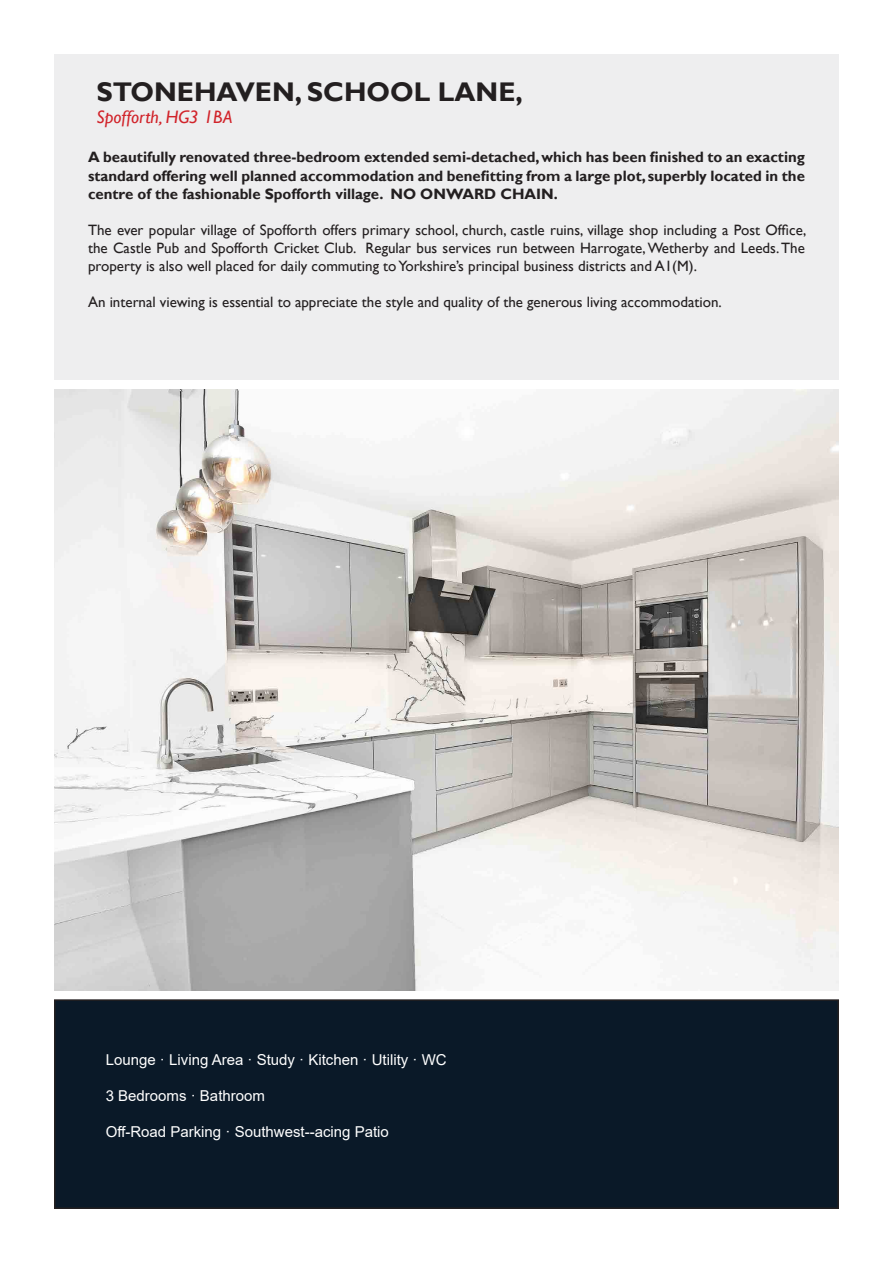
<style>
.page{position:relative;width:893px;height:1263px;background:#fff}
.page>*{position:absolute;margin:0;border:0;box-sizing:border-box;transform-origin:0 0}
.t1{font:700 27px "Gill Sans";color:#231f20}
.t2{font:italic 18px "Gill Sans";color:#d1232a}
.t3{font:15px/18.1px "Gill Sans";color:#231f20;text-align:justify}
.t4{font:700 15px/18.1px "Gill Sans";color:#231f20;text-align:justify}
.t5{font:15px "Arial";color:#fff}
</style>
<div class="page">
<div style="left:55px;top:1000px;width:783px;height:208px;background:#0a1928"></div>
<div style="left:54px;top:999px;width:785px;height:210px;border:2px solid #231f20"></div>
<div style="left:54px;top:54px;width:785px;height:326px;background:#eeeeef"></div>
<img style="left:54px;top:390px;width:785px;height:601px">
<p class="t1" style="left:97px;top:75px;width:428px">STONEHAVEN, SCHOOL LANE,</p>
<p class="t2" style="left:97px;top:106px;width:138px">Spofforth, HG3 1BA</p>
<p class="t4" style="left:88px;top:149px;width:718px">A beautifully renovated three-bedroom extended semi-detached, which has been finished to an exacting standard offering well planned accommodation and benefitting from a large plot, superbly located in the centre of the fashionable Spofforth village. NO ONWARD CHAIN.</p>
<p class="t3" style="left:88px;top:221px;width:720px">The ever popular village of Spofforth offers primary school, church, castle ruins, village shop including a Post Office, the Castle Pub and Spofforth Cricket Club. Regular bus services run between Harrogate, Wetherby and Leeds. The property is also well placed for daily commuting to Yorkshire’s principal business districts and A1(M).</p>
<p class="t3" style="left:88px;top:294px;width:635px">An internal viewing is essential to appreciate the style and quality of the generous living accommodation.</p>
<p class="t5" style="left:106px;top:1049px;width:342px">Lounge · Living Area · Study · Kitchen · Utility · WC</p>
<p class="t5" style="left:106px;top:1085px;width:161px">3 Bedrooms · Bathroom</p>
<p class="t5" style="left:106px;top:1121px;width:285px">Off-Road Parking · Southwest--acing Patio</p>
</div>
